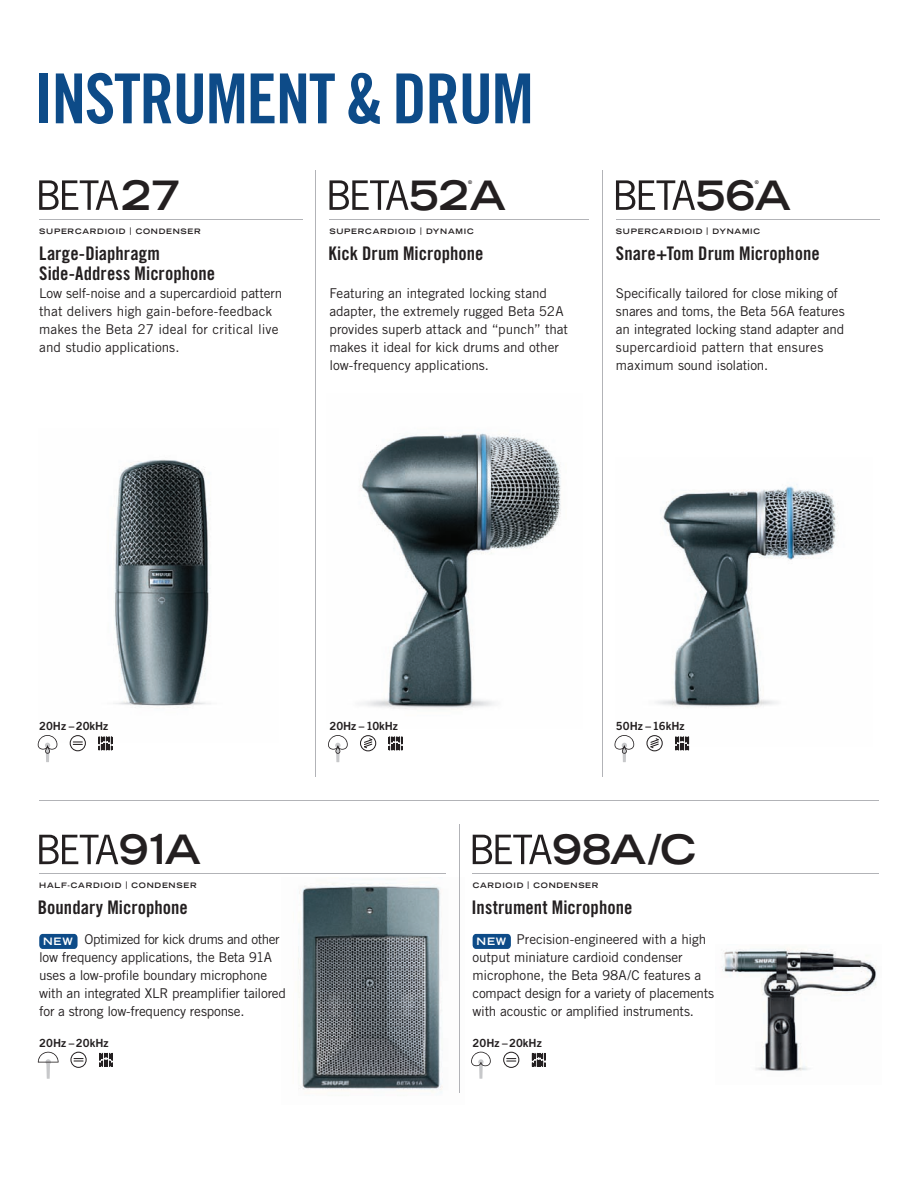
<style>
.page{position:relative;width:918px;height:1188px;background:#fff}
.page>*{position:absolute;margin:0;border:0;box-sizing:border-box;transform-origin:0 0}
.t1{font:69px "Trade Gothic LT Std Bd Cn 20";letter-spacing:-.02em;color:#0d4b88}
.t2{font:700 expanded 40.5px "Trade Gothic LH";color:#231f20}
.t3{font:18.75px "Trade Gothic LT Std Bd Cn 20";color:#231f20}
.t4{font:13.5px/18px "Trade Gothic LT Std";letter-spacing:-.01em;color:#231f20}
.t5{font:11.25px "Trade Gothic LT Std Bd 2";color:#231f20}
.t6{font:700 expanded 10.2px "Trade Gothic LH";letter-spacing:.075em;color:#fff}
.t7{font:700 expanded 7.5px "Trade Gothic LT Std";letter-spacing:.1em;color:#231f20}
.t8{font:700 expanded 5.1px "Trade Gothic LH";color:#231f20}
</style>
<div class="page">
<img style="left:298px;top:883px;width:145px;height:210px">
<img style="left:69px;top:459px;width:142px;height:283px">
<img style="left:634px;top:484px;width:204px;height:262px">
<img style="left:360px;top:433px;width:201px;height:276px">
<img style="left:722px;top:948px;width:155px;height:123px">
<svg style="left:360px;top:735px;width:16px;height:16px"></svg>
<svg style="left:389px;top:736px;width:14px;height:15px"></svg>
<svg style="left:336px;top:747px;width:4px;height:15px"></svg>
<svg style="left:328px;top:735px;width:20px;height:19px"></svg>
<svg style="left:646px;top:735px;width:17px;height:16px"></svg>
<svg style="left:675px;top:736px;width:14px;height:15px"></svg>
<hr style="left:623px;top:747px;width:3px;height:15px;background:#c7c8ca">
<svg style="left:615px;top:735px;width:19px;height:19px"></svg>
<svg style="left:39px;top:180px;width:79px;height:30px"></svg>
<svg style="left:473px;top:835px;width:79px;height:29px"></svg>
<svg style="left:330px;top:180px;width:79px;height:30px"></svg>
<svg style="left:616px;top:180px;width:79px;height:30px"></svg>
<svg style="left:98px;top:736px;width:14px;height:14px"></svg>
<hr style="left:46px;top:747px;width:3px;height:15px;background:#c7c8ca">
<svg style="left:38px;top:735px;width:19px;height:19px"></svg>
<svg style="left:70px;top:735px;width:16px;height:16px"></svg>
<div style="left:39px;top:934px;width:39px;height:15px;background:#0d4b88;border-radius:4px"></div>
<div style="left:473px;top:934px;width:38px;height:15px;background:#0d4b88;border-radius:4px"></div>
<svg style="left:70px;top:1052px;width:17px;height:16px"></svg>
<svg style="left:99px;top:1053px;width:14px;height:14px"></svg>
<svg style="left:46px;top:1064px;width:4px;height:15px"></svg>
<svg style="left:38px;top:1052px;width:21px;height:12px"></svg>
<svg style="left:39px;top:835px;width:79px;height:29px"></svg>
<svg style="left:479px;top:1064px;width:4px;height:15px"></svg>
<svg style="left:471px;top:1052px;width:20px;height:14px"></svg>
<svg style="left:503px;top:1052px;width:16px;height:16px"></svg>
<svg style="left:532px;top:1053px;width:14px;height:14px"></svg>
<hr style="left:616px;top:219px;width:263px;height:1px;background:#b2b3b7">
<hr style="left:329px;top:219px;width:260px;height:1px;background:#b2b3b7">
<hr style="left:39px;top:219px;width:263px;height:1px;background:#b2b3b7">
<hr style="left:473px;top:874px;width:406px;height:1px;background:#b2b3b7">
<hr style="left:39px;top:874px;width:407px;height:1px;background:#b2b3b7">
<hr style="left:602px;top:170px;width:1px;height:606px;background:#b2b3b7">
<hr style="left:316px;top:170px;width:1px;height:606px;background:#b2b3b7">
<hr style="left:39px;top:800px;width:840px;height:1px;background:#b2b3b7">
<hr style="left:459px;top:824px;width:1px;height:269px;background:#b2b3b7">
<h1 class="t1" style="left:34px;top:57px;width:501px">INSTRUMENT &amp; DRUM</h1>
<h2 class="t2" style="left:122px;top:169px;width:60px">27</h2>
<h2 class="t2" style="left:410px;top:169px;width:98px">52A</h2>
<p class="t8" style="left:468px;top:179px;width:6px">®</p>
<h2 class="t2" style="left:696px;top:169px;width:96px">56A</h2>
<p class="t8" style="left:755px;top:179px;width:6px">®</p>
<p class="t7" style="left:39px;top:226px;width:163px">SUPERCARDIOID | CONDENSER</p>
<p class="t7" style="left:426px;top:226px;width:49px">DYNAMIC</p>
<p class="t7" style="left:329px;top:226px;width:94px">SUPERCARDIOID |</p>
<p class="t7" style="left:616px;top:226px;width:146px">SUPERCARDIOID | DYNAMIC</p>
<h3 class="t3" style="left:39px;top:242px;width:122px">Large-Diaphragm</h3>
<h3 class="t3" style="left:328px;top:242px;width:157px">Kick Drum Microphone</h3>
<h3 class="t3" style="left:616px;top:242px;width:205px">Snare+Tom Drum Microphone</h3>
<h3 class="t3" style="left:39px;top:262px;width:177px">Side-Address Microphone</h3>
<p class="t4" style="left:39px;top:284px;width:245px">Low self-noise and a supercardioid pattern that delivers high gain-before-feedback makes the Beta 27 ideal for critical live and studio applications.</p>
<p class="t4" style="left:329px;top:284px;width:240px">Featuring an integrated locking stand adapter, the extremely rugged Beta 52A provides superb attack and “punch” that makes it ideal for kick drums and other low-frequency applications.</p>
<p class="t4" style="left:616px;top:284px;width:230px">Specifically tailored for close miking of snares and toms, the Beta 56A features an integrated locking stand adapter and supercardioid pattern that ensures maximum sound isolation.</p>
<p class="t5" style="left:39px;top:719px;width:71px">20Hz –20kHz</p>
<h2 class="t2" style="left:119px;top:823px;width:83px">91A</h2>
<p class="t5" style="left:329px;top:719px;width:70px">20Hz –10kHz</p>
<p class="t5" style="left:616px;top:719px;width:70px">50Hz –16kHz</p>
<h2 class="t2" style="left:553px;top:823px;width:145px">98A/C</h2>
<p class="t7" style="left:39px;top:881px;width:159px">HALF-CARDIOID | CONDENSER</p>
<p class="t7" style="left:533px;top:881px;width:67px">CONDENSER</p>
<p class="t7" style="left:473px;top:881px;width:58px">CARDIOID |</p>
<h3 class="t3" style="left:38px;top:896px;width:152px">Boundary Microphone</h3>
<h3 class="t3" style="left:472px;top:896px;width:162px">Instrument Microphone</h3>
<p class="t4" style="left:39px;top:930px;width:248px;text-indent:45px">Optimized for kick drums and other low frequency applications, the Beta 91A uses a low-profile boundary microphone with an integrated XLR preamplifier tailored for a strong low-frequency response.</p>
<p class="t4" style="left:473px;top:930px;width:243px;text-indent:44px">Precision-engineered with a high output miniature cardioid condenser microphone, the Beta 98A/C features a compact design for a variety of placements with acoustic or amplified instruments.</p>
<p class="t6" style="left:43px;top:935px;width:31px">NEW</p>
<p class="t6" style="left:477px;top:935px;width:31px">NEW</p>
<p class="t5" style="left:39px;top:1036px;width:71px">20Hz –20kHz</p>
<p class="t5" style="left:473px;top:1036px;width:71px">20Hz –20kHz</p>
</div>
